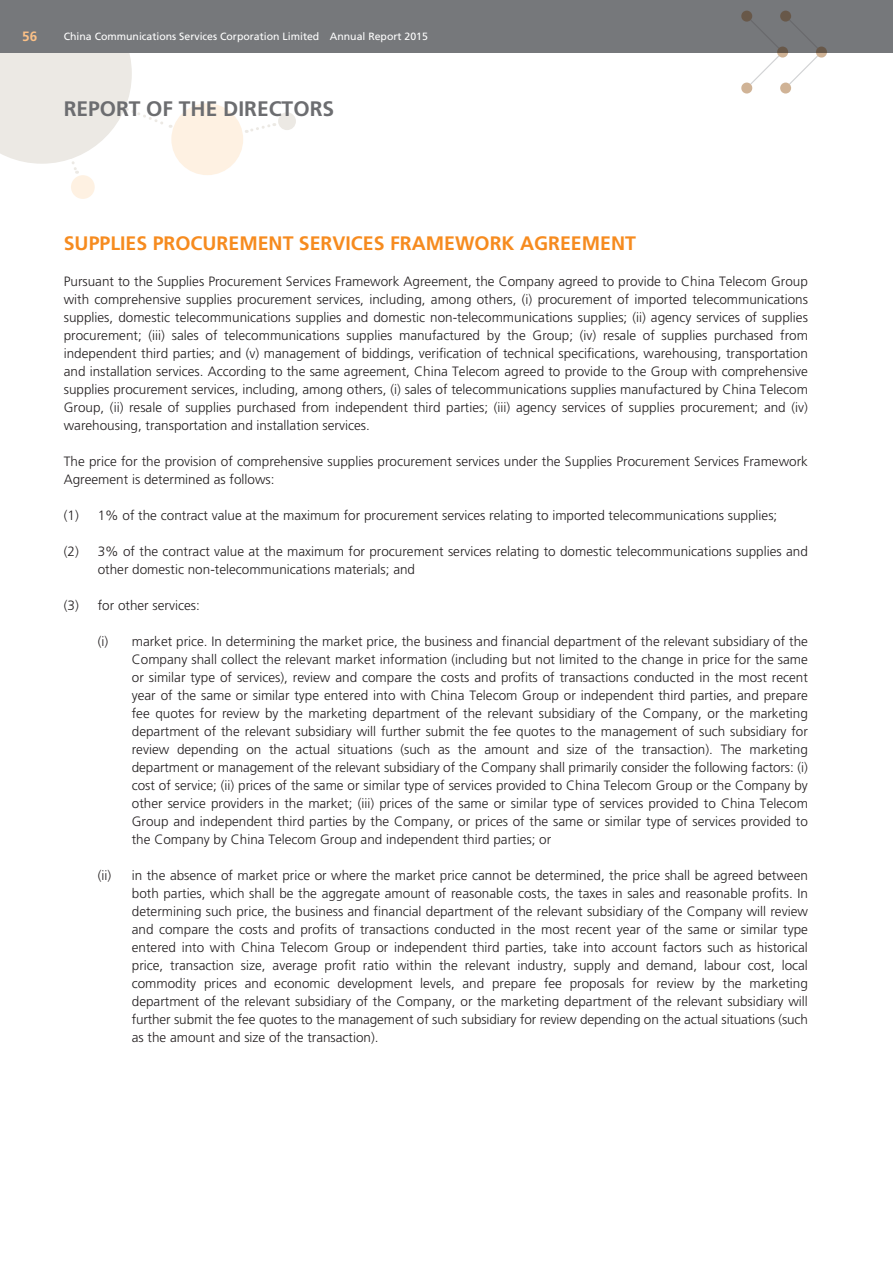
<style>
.page{position:relative;width:893px;height:1263px;background:#fff}
.page>*{position:absolute;margin:0;border:0;box-sizing:border-box;transform-origin:0 0}
.t1{font:700 21px "Frutiger LT Std";color:#6c6d70}
.t2{font:700 19.5px "Frutiger LT Std";color:#f68b1f}
.t3{font:300 13.5px/18px "Frutiger LT Std";color:#231f20;text-align:justify}
.t4{font:700 13.5px "Frutiger LT Std";color:#fcc187}
.t5{font:10.5px "Frutiger LT Std";color:#fff}
</style>
<div class="page">
<div style="left:171px;top:103px;width:72px;height:72px;background:#fef1e2;border-radius:50%"></div>
<div style="left:71px;top:175px;width:24px;height:24px;background:#fef1e2;border-radius:50%"></div>
<div style="left:278px;top:112px;width:18px;height:18px;background:#ece9e4;border-radius:50%"></div>
<svg style="left:246px;top:123px;width:29px;height:10px"></svg>
<svg style="left:0;top:53px;width:171px;height:121px"></svg>
<div style="left:0;top:0;width:892px;height:53px;background:#76787b"></div>
<svg style="left:741px;top:11px;width:86px;height:83px"></svg>
<p class="t4" style="left:22px;top:30px;width:17px">56</p>
<p class="t5" style="left:64px;top:33px;width:366px">China Communications Services Corporation Limited Annual Report 2015</p>
<h1 class="t1" style="left:64px;top:101px;width:272px">REPORT OF THE DIRECTORS</h1>
<h2 class="t2" style="left:64px;top:235px;width:574px">SUPPLIES PROCUREMENT SERVICES FRAMEWORK AGREEMENT</h2>
<p class="t3" style="left:64px;top:273px;width:746px">Pursuant to the Supplies Procurement Services Framework Agreement, the Company agreed to provide to China Telecom Group with comprehensive supplies procurement services, including, among others, (i) procurement of imported telecommunications supplies, domestic telecommunications supplies and domestic non-telecommunications supplies; (ii) agency services of supplies procurement; (iii) sales of telecommunications supplies manufactured by the Group; (iv) resale of supplies purchased from independent third parties; and (v) management of biddings, verification of technical specifications, warehousing, transportation and installation services. According to the same agreement, China Telecom agreed to provide to the Group with comprehensive supplies procurement services, including, among others, (i) sales of telecommunications supplies manufactured by China Telecom Group, (ii) resale of supplies purchased from independent third parties; (iii) agency services of supplies procurement; and (iv) warehousing, transportation and installation services.</p>
<p class="t3" style="left:64px;top:453px;width:746px">The price for the provision of comprehensive supplies procurement services under the Supplies Procurement Services Framework<br>Agreement is determined as follows:</p>
<p class="t3" style="left:64px;top:507px;width:715px">(1) 1% of the contract value at the maximum for procurement services relating to imported telecommunications supplies;</p>
<p class="t3" style="left:98px;top:543px;width:712px;text-indent:-34px">(2) 3% of the contract value at the maximum for procurement services relating to domestic telecommunications supplies and other domestic non-telecommunications materials; and</p>
<p class="t3" style="left:64px;top:597px;width:138px">(3) for other services:</p>
<p class="t3" style="left:132px;top:633px;width:678px;text-indent:-34px">(i) market price. In determining the market price, the business and financial department of the relevant subsidiary of the Company shall collect the relevant market information (including but not limited to the change in price for the same or similar type of services), review and compare the costs and profits of transactions conducted in the most recent year of the same or similar type entered into with China Telecom Group or independent third parties, and prepare fee quotes for review by the marketing department of the relevant subsidiary of the Company, or the marketing department of the relevant subsidiary will further submit the fee quotes to the management of such subsidiary for review depending on the actual situations (such as the amount and size of the transaction). The marketing department or management of the relevant subsidiary of the Company shall primarily consider the following factors: (i) cost of service; (ii) prices of the same or similar type of services provided to China Telecom Group or the Company by other service providers in the market; (iii) prices of the same or similar type of services provided to China Telecom Group and independent third parties by the Company, or prices of the same or similar type of services provided to the Company by China Telecom Group and independent third parties; or</p>
<p class="t3" style="left:98px;top:867px;width:15px">(ii)</p>
<p class="t3" style="left:132px;top:867px;width:678px">in the absence of market price or where the market price cannot be determined, the price shall be agreed between both parties, which shall be the aggregate amount of reasonable costs, the taxes in sales and reasonable profits. In determining such price, the business and financial department of the relevant subsidiary of the Company will review and compare the costs and profits of transactions conducted in the most recent year of the same or similar type entered into with China Telecom Group or independent third parties, take into account factors such as historical price, transaction size, average profit ratio within the relevant industry, supply and demand, labour cost, local commodity prices and economic development levels, and prepare fee proposals for review by the marketing department of the relevant subsidiary of the Company, or the marketing department of the relevant subsidiary will further submit the fee quotes to the management of such subsidiary for review depending on the actual situations (such as the amount and size of the transaction).</p>
</div>
